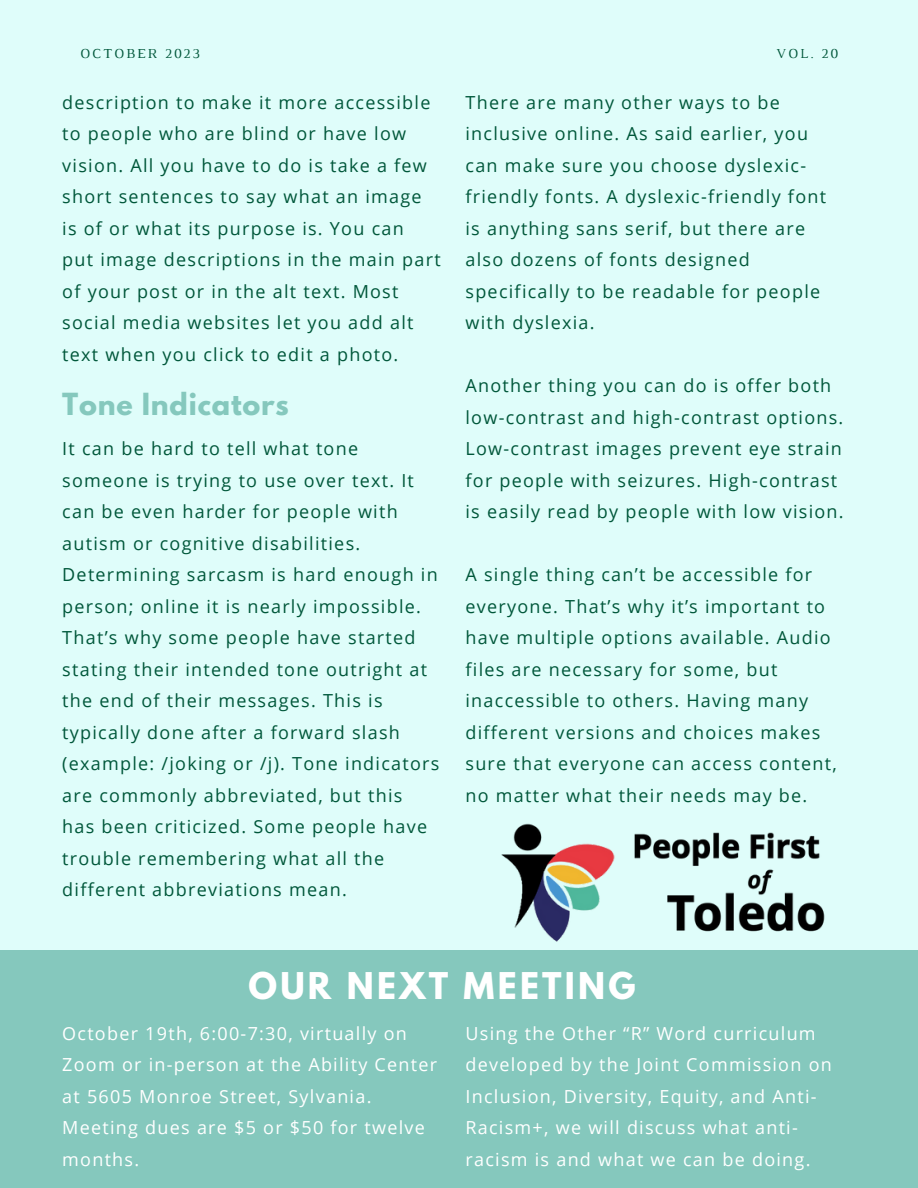
<style>
.page{position:relative;width:918px;height:1188px;background:#dffdfa}
.page>*{position:absolute;margin:0;border:0;box-sizing:border-box;transform-origin:0 0}
.t1{font:700 32.7px "League Spartan";letter-spacing:.1em;color:#fff}
.t2{font:700 27px "League Spartan";letter-spacing:.03em;color:#85c8bd}
.t3{font:18px/31.5px "Open Sans";letter-spacing:.07em;color:#00573a}
.t4{font:18px/31.5px "Open Sans";letter-spacing:.07em;color:#fff}
.t5{font:13.95px "Luthier";letter-spacing:.14em;color:#00573a}
</style>
<div class="page">
<div style="left:0;top:951px;width:918px;height:237px;background:#85c8bd"></div>
<img style="left:501px;top:823px;width:324px;height:119px">
<p class="t5" style="left:80px;top:48px;width:121px">OCTOBER 2023</p>
<p class="t5" style="left:776px;top:48px;width:63px">VOL. 20</p>
<p class="t3" style="left:62px;top:86px;width:380px">description to make it more accessible to people who are blind or have low vision. All you have to do is take a few short sentences to say what an image<br>is of or what its purpose is. You can<br>put image descriptions in the main part of your post or in the alt text. Most social media websites let you add alt text when you click to edit a photo.</p>
<p class="t2" style="left:62px;top:391px;width:228px">Tone Indicators</p>
<p class="t3" style="left:62px;top:433px;width:379px">It can be hard to tell what tone someone is trying to use over text. It can be even harder for people with autism or cognitive disabilities.<br>Determining sarcasm is hard enough in person; online it is nearly impossible.<br>That’s why some people have started stating their intended tone outright at the end of their messages. This is typically done after a forward slash (example: /joking or /j). Tone indicators are commonly abbreviated, but this<br>has been criticized. Some people have trouble remembering what all the different abbreviations mean.</p>
<p class="t3" style="left:466px;top:86px;width:362px">There are many other ways to be inclusive online. As said earlier, you can make sure you choose dyslexic&shy;friendly fonts. A dyslexic-friendly font is anything sans serif, but there are also dozens of fonts designed specifically to be readable for people with dyslexia.</p>
<p class="t3" style="left:466px;top:370px;width:380px">Another thing you can do is offer both low-contrast and high-contrast options.<br>Low-contrast images prevent eye strain for people with seizures. High-contrast is easily read by people with low vision.</p>
<p class="t3" style="left:466px;top:559px;width:373px">A single thing can’t be accessible for everyone. That’s why it’s important to have multiple options available. Audio files are necessary for some, but inaccessible to others. Having many different versions and choices makes sure that everyone can access content, no matter what their needs may be.</p>
<p class="t1" style="left:248px;top:970px;width:389px">OUR NEXT MEETING</p>
<p class="t4" style="left:62px;top:1017px;width:376px">October 19th, 6:00-7:30, virtually on<br>Zoom or in-person at the Ability Center at 5605 Monroe Street, Sylvania.<br>Meeting dues are $5 or $50 for twelve months.</p>
<p class="t4" style="left:466px;top:1017px;width:368px">Using the Other “R” Word curriculum developed by the Joint Commission on Inclusion, Diversity, Equity, and Anti-Racism+, we will discuss what anti&shy;racism is and what we can be doing.</p>
</div>
